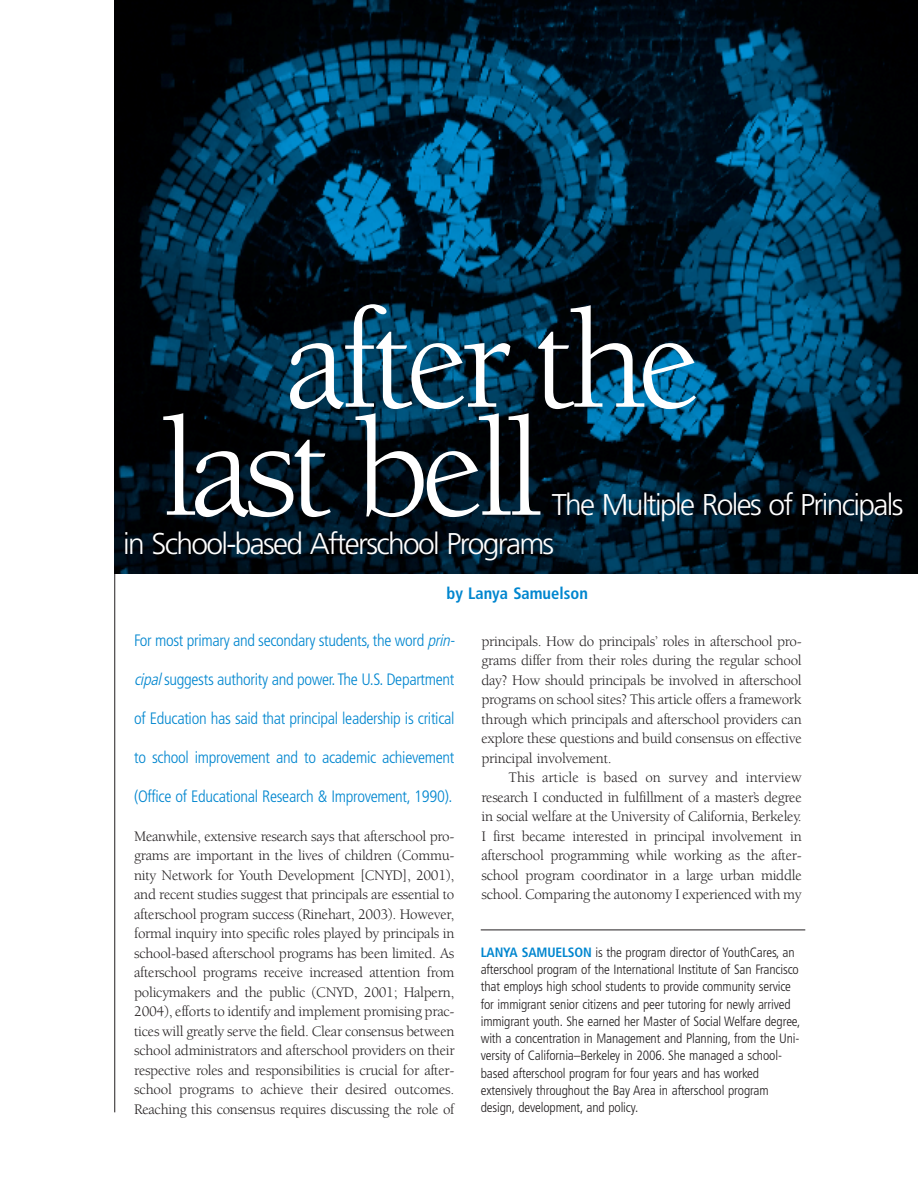
<style>
.page{position:relative;width:918px;height:1188px;background:#fff}
.page>*{position:absolute;margin:0;border:0;box-sizing:border-box;transform-origin:0 0}
.t1{font:144px/108px "Berkeley";letter-spacing:-.05em;color:#fff}
.t2{font:300 30px/39px "Frutiger";letter-spacing:-.055em;color:#fff}
.t3{font:300 condensed 16.5px "Frutiger";letter-spacing:-.02em;color:#0086cf}
.t4{font:700 condensed 16.5px "Frutiger";color:#0086cf}
.t5{font:15px/19.5px "Berkeley";letter-spacing:-.02em;color:#231f20;text-align:justify}
.t6{font:300 condensed 13.5px/17.2px "Frutiger";letter-spacing:-.01em;color:#231f20}
.s1{font-style:italic}
.s2{font-weight:700;color:#0086cf}
</style>
<div class="page">
<hr style="left:114px;top:115px;width:1px;height:997px;background:#231f20">
<hr style="left:481px;top:930px;width:324px;height:1px;background:#231f20">
<img style="left:115px;top:0;width:803px;height:574px">
<h1 class="t1" style="left:161px;top:321px;width:541px;text-indent:125px">after the last bell</h1>
<h2 class="t2" style="left:123px;top:487px;width:782px;text-indent:429px">The Multiple Roles of Principals in School-based Afterschool Programs</h2>
<p class="t4" style="left:447px;top:586px;width:143px">by Lanya Samuelson</p>
<p class="t3" style="left:134px;top:633px;width:325px">For most primary and secondary students, the word <span class="s1">prin-</span></p>
<p class="t3" style="left:134px;top:672px;width:322px"><span class="s1">cipal</span>suggests authority and power. The U.S. Department</p>
<p class="t3" style="left:134px;top:711px;width:322px">of Education has said that principal leadership is critical</p>
<p class="t3" style="left:134px;top:750px;width:322px">to school improvement and to academic achievement</p>
<p class="t3" style="left:134px;top:789px;width:320px">(Office of Educational Research &amp; Improvement, 1990).</p>
<p class="t5" style="left:134px;top:828px;width:322px">Meanwhile, extensive research says that afterschool pro&shy;grams are important in the lives of children (Commu&shy;nity Network for Youth Development [CNYD], 2001), and recent studies suggest that principals are essential to afterschool program success (Rinehart, 2003). However, formal inquiry into specific roles played by principals in school-based afterschool programs has been limited. As afterschool programs receive increased attention from policymakers and the public (CNYD, 2001; Halpern, 2004), efforts to identify and implement promising prac&shy;tices will greatly serve the field. Clear consensus between school administrators and afterschool providers on their respective roles and responsibilities is crucial for after&shy;school programs to achieve their desired outcomes.<br>Reaching this consensus requires discussing the role of</p>
<p class="t5" style="left:481px;top:633px;width:322px">principals. How do principals’ roles in afterschool pro&shy;grams differ from their roles during the regular school day? How should principals be involved in afterschool programs on school sites? This article offers a framework through which principals and afterschool providers can explore these questions and build consensus on effective principal involvement.</p>
<p class="t5" style="left:481px;top:769px;width:322px;text-indent:27px">This article is based on survey and interview research I conducted in fulfillment of a master’s degree in social welfare at the University of California, Berkeley.<br>I first became interested in principal involvement in afterschool programming while working as the after&shy;school program coordinator in a large urban middle school. Comparing the autonomy I experienced with my</p>
<p class="t6" style="left:481px;top:945px;width:321px"><span class="s2">LANYA SAMUELSON</span> is the program director of YouthCares, an afterschool program of the International Institute of San Francisco that employs high school students to provide community service for immigrant senior citizens and peer tutoring for newly arrived immigrant youth. She earned her Master of Social Welfare degree, with a concentration in Management and Planning, from the Uni&shy;versity of California–Berkeley in 2006. She managed a school&shy;based afterschool program for four years and has worked extensively throughout the Bay Area in afterschool program design, development, and policy.</p>
</div>
